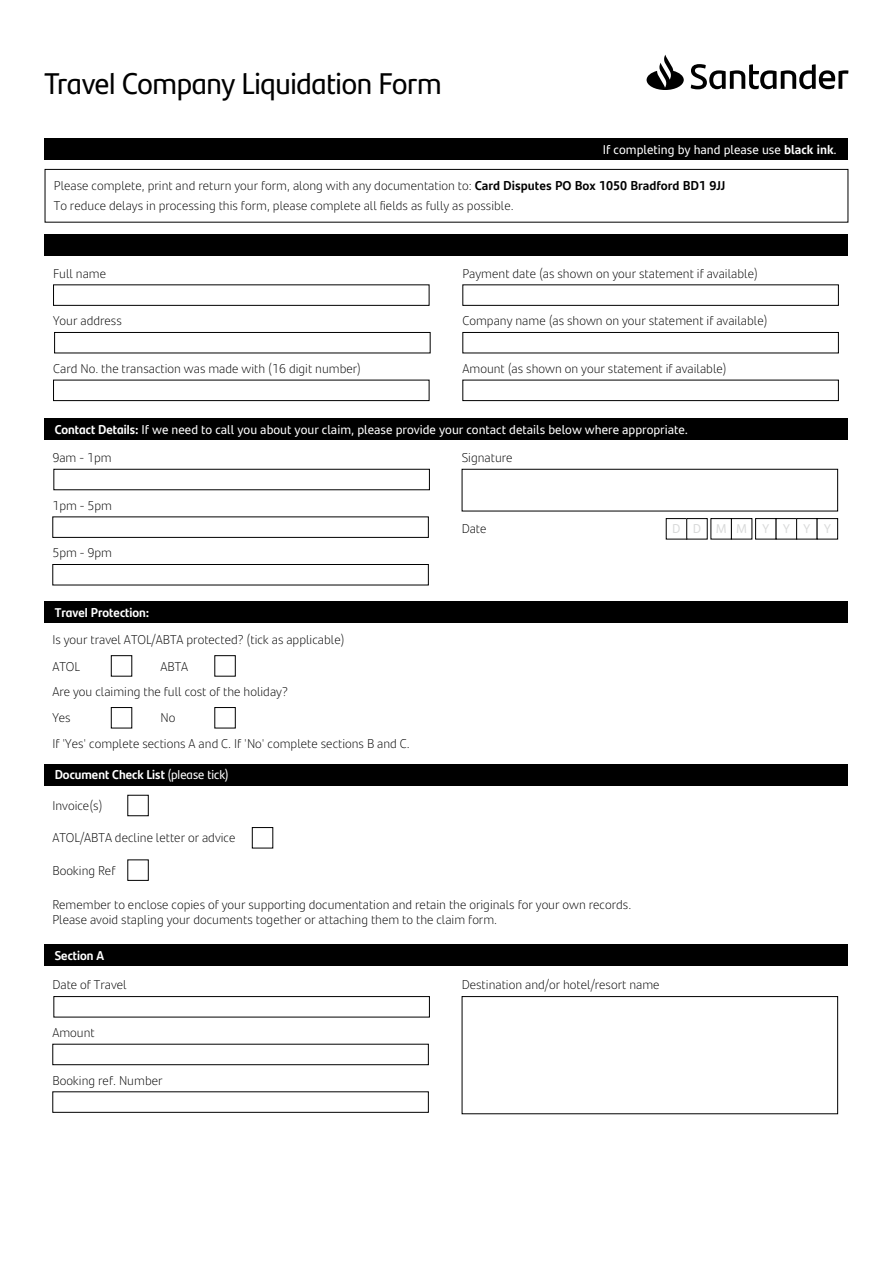
<style>
.page{position:relative;width:893px;height:1263px;background:#fff}
.page>*{position:absolute;margin:0;border:0;box-sizing:border-box;transform-origin:0 0}
.t1{font:30px "Santander Headline";letter-spacing:-.015em;color:#000}
.t2{font:300 12.75px/26px "Santander Text";color:#000}
.t3{font:12.75px "Santander Text";color:#fff}
.t4{font:700 12.75px "Santander Headline";color:#fff}
.t5{font:12.75px "Santander Text";letter-spacing:1.085em;color:#d9dada}
.s1{font-weight:700}
.s2{font-family:"Santander Headline";font-weight:700}
.s3{font-weight:400}
</style>
<div class="page">
<div style="left:45px;top:169px;width:803px;height:54px;border:1px solid #000"></div>
<div style="left:45px;top:234px;width:803px;height:21px;background:#000"></div>
<div style="left:45px;top:138px;width:803px;height:21px;background:#000"></div>
<svg style="left:647px;top:55px;width:201px;height:35px"></svg>
<div style="left:53px;top:284px;width:376px;height:22px;border:1px solid #000"></div>
<div style="left:54px;top:332px;width:377px;height:21px;border:1px solid #000"></div>
<div style="left:53px;top:380px;width:376px;height:21px;border:1px solid #000"></div>
<div style="left:462px;top:284px;width:377px;height:22px;border:1px solid #000"></div>
<div style="left:462px;top:332px;width:377px;height:21px;border:1px solid #000"></div>
<div style="left:462px;top:380px;width:377px;height:21px;border:1px solid #000"></div>
<div style="left:44px;top:418px;width:804px;height:22px;background:#000"></div>
<div style="left:53px;top:469px;width:377px;height:21px;border:1px solid #000"></div>
<div style="left:52px;top:516px;width:377px;height:22px;border:1px solid #000"></div>
<div style="left:52px;top:564px;width:377px;height:21px;border:1px solid #000"></div>
<div style="left:462px;top:469px;width:376px;height:42px;border:1px solid #000"></div>
<div style="left:666px;top:518px;width:21px;height:21px;border:1px solid #000"></div>
<div style="left:686px;top:518px;width:22px;height:21px;border:1px solid #000"></div>
<div style="left:731px;top:518px;width:21px;height:21px;border:1px solid #000"></div>
<div style="left:755px;top:518px;width:21px;height:21px;border:1px solid #000"></div>
<div style="left:776px;top:518px;width:21px;height:21px;border:1px solid #000"></div>
<div style="left:796px;top:518px;width:21px;height:21px;border:1px solid #000"></div>
<div style="left:817px;top:518px;width:21px;height:21px;border:1px solid #000"></div>
<div style="left:44px;top:602px;width:804px;height:21px;background:#000"></div>
<div style="left:111px;top:655px;width:21px;height:21px;border:1px solid #000"></div>
<div style="left:214px;top:655px;width:22px;height:21px;border:1px solid #000"></div>
<div style="left:111px;top:707px;width:21px;height:21px;border:1px solid #000"></div>
<div style="left:214px;top:707px;width:22px;height:21px;border:1px solid #000"></div>
<div style="left:44px;top:764px;width:804px;height:21px;background:#000"></div>
<div style="left:127px;top:795px;width:22px;height:21px;border:1px solid #000"></div>
<div style="left:252px;top:827px;width:21px;height:21px;border:1px solid #000"></div>
<div style="left:127px;top:859px;width:22px;height:22px;border:1px solid #000"></div>
<div style="left:44px;top:945px;width:804px;height:21px;background:#000"></div>
<div style="left:53px;top:996px;width:377px;height:21px;border:1px solid #000"></div>
<div style="left:52px;top:1044px;width:377px;height:21px;border:1px solid #000"></div>
<div style="left:52px;top:1091px;width:377px;height:22px;border:1px solid #000"></div>
<div style="left:462px;top:996px;width:376px;height:118px;border:1px solid #000"></div>
<h1 class="t1" style="left:45px;top:61px;width:399px">Travel Company Liquidation Form</h1>
<p class="t3" style="left:603px;top:140px;width:235px">If completing by hand please use <span class="s1">black ink</span>.</p>
<p class="t2" style="left:54px;top:176px;width:673px;line-height:19.5px">Please complete, print and return your form, along with any documentation to: <span class="s1">Card Disputes PO Box 1050 Bradford BD1 9JJ<br></span>To reduce delays in processing this form, please complete all fields as fully as possible.</p>
<p class="t2" style="left:53px;top:260px;width:55px">Full name</p>
<p class="t2" style="left:53px;top:307px;width:70px">Your address</p>
<p class="t2" style="left:53px;top:355px;width:309px">Card No. the transaction was made with (16 digit number)</p>
<p class="t2" style="left:462px;top:260px;width:297px">Payment date (as shown on your statement if available)</p>
<p class="t2" style="left:462px;top:307px;width:307px">Company name (as shown on your statement if available)</p>
<p class="t2" style="left:462px;top:355px;width:266px">Amount (as shown on your statement if available)</p>
<p class="t3" style="left:55px;top:420px;width:635px"><span class="s2">Contact Details:</span> If we need to call you about your claim, please provide your contact details below where appropriate.</p>
<p class="t2" style="left:52px;top:444px;width:61px">9am - 1pm</p>
<p class="t2" style="left:52px;top:492px;width:61px">1pm - 5pm</p>
<p class="t2" style="left:52px;top:539px;width:61px">5pm - 9pm</p>
<p class="t2" style="left:462px;top:444px;width:52px">Signature</p>
<p class="t2" style="left:462px;top:515px;width:26px">Date</p>
<p class="t5" style="left:672px;top:519px;width:160px">DDMM YYYY</p>
<p class="t4" style="left:55px;top:603px;width:96px">Travel Protection:</p>
<p class="t2" style="left:52px;top:626px;width:294px">Is your travel ATOL/ABTA protected? (tick as applicable)<br>ATOL</p>
<p class="t2" style="left:52px;top:652px;width:237px;text-indent:108px">ABTA<br>Are you claiming the full cost of the holiday?<br>Yes</p>
<p class="t2" style="left:52px;top:705px;width:359px;line-height:25.5px;text-indent:108px">No<br>If 'Yes' complete sections A and C. If 'No' complete sections B and C.</p>
<p class="t4" style="left:55px;top:765px;width:175px">Document Check List <span class="s3">(please tick)</span></p>
<p class="t2" style="left:52px;top:792px;width:52px">Invoice(s)</p>
<p class="t2" style="left:52px;top:824px;width:185px">ATOL/ABTA decline letter or advice</p>
<p class="t2" style="left:52px;top:857px;width:65px">Booking Ref</p>
<p class="t2" style="left:52px;top:896px;width:580px;line-height:15.3px">Remember to enclose copies of your supporting documentation and retain the originals for your own records.<br>Please avoid stapling your documents together or attaching them to the claim form.</p>
<p class="t4" style="left:55px;top:946px;width:51px">Section A</p>
<p class="t2" style="left:52px;top:971px;width:76px">Date of Travel</p>
<p class="t2" style="left:52px;top:1019px;width:44px">Amount</p>
<p class="t2" style="left:52px;top:1066px;width:112px">Booking ref. Number</p>
<p class="t2" style="left:462px;top:971px;width:199px">Destination and/or hotel/resort name</p>
</div>
